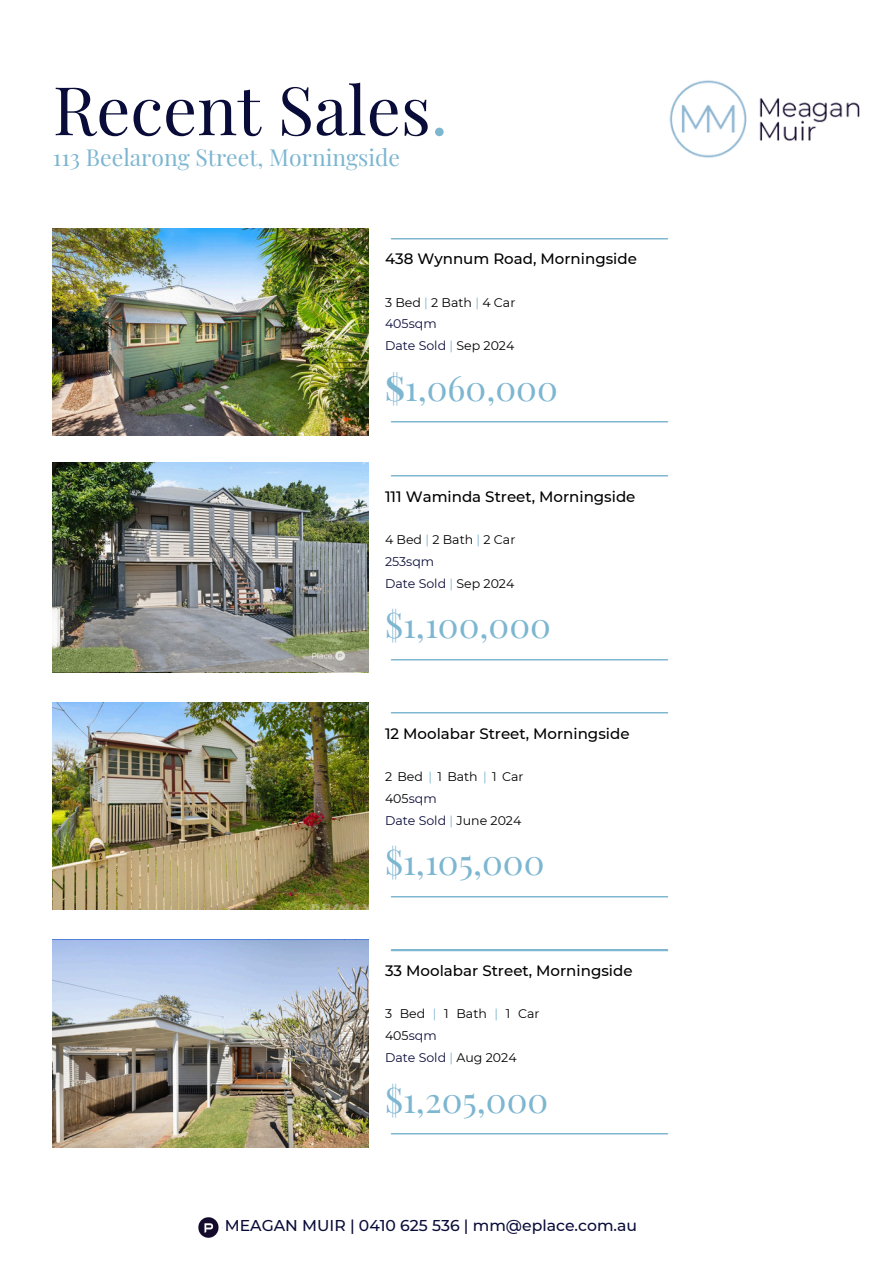
<style>
.page{position:relative;width:894px;height:1264px;background:#fff}
.page>*{position:absolute;margin:0;border:0;box-sizing:border-box;transform-origin:0 0}
.t1{font:67.2px "Playfair Display";color:#090c39}
.t2{font:34.65px "Playfair Display";color:#7db6d1}
.t3{font:22.95px "Playfair Display";color:#7db6d1}
.t4{font:500 15.6px "Montserrat";color:#090c39}
.t5{font:500 15px "Montserrat";color:#000}
.t6{font:12.6px "Montserrat";color:#090c39}
.t7{font:12.6px/21.9px "Montserrat";color:#000}
.s1{color:#7db6d1}
.s2{color:#000}
.s3{font-weight:700}
.s4{color:#090c39}
</style>
<div class="page">
<img style="left:390px;top:238px;width:279px;height:1px">
<img style="left:669px;top:80px;width:190px;height:78px">
<img style="left:198px;top:1217px;width:21px;height:20px">
<img style="left:390px;top:475px;width:279px;height:1px">
<img style="left:390px;top:659px;width:279px;height:1px">
<img style="left:390px;top:712px;width:279px;height:1px">
<img style="left:390px;top:896px;width:279px;height:1px">
<img style="left:390px;top:949px;width:279px;height:2px">
<img style="left:390px;top:1133px;width:279px;height:1px">
<img style="left:53px;top:228px;width:315px;height:207px">
<img style="left:53px;top:702px;width:315px;height:207px">
<img style="left:53px;top:462px;width:315px;height:209px">
<img style="left:53px;top:940px;width:315px;height:207px">
<img style="left:390px;top:421px;width:279px;height:1px">
<p class="t1" style="left:53px;top:63px;width:396px">Recent Sales<span class="s1">.</span></p>
<p class="t3" style="left:53px;top:141px;width:348px">113 Beelarong Street, Morningside</p>
<p class="t5" style="left:385px;top:250px;width:253px">438 Wynnum Road, Morningside</p>
<p class="t7" style="left:385px;top:291px;width:132px">3 Bed <span class="s1">|</span> 2 Bath <span class="s1">|</span> 4 Car</p>
<p class="t6" style="left:385px;top:316px;width:53px">405sqm</p>
<p class="t6" style="left:385px;top:338px;width:131px">Date Sold <span class="s1">|</span> <span class="s2">Sep 2024</span></p>
<p class="t2" style="left:385px;top:363px;width:174px"><span class="s3">$</span>1,060,000</p>
<p class="t5" style="left:385px;top:487px;width:252px">111 Waminda Street, Morningside</p>
<p class="t7" style="left:385px;top:528px;width:132px">4 Bed <span class="s1">|</span> 2 Bath <span class="s1">|</span> 2 Car</p>
<h3 class="t6" style="left:385px;top:553px;width:51px">253sqm</h3>
<p class="t6" style="left:385px;top:575px;width:131px">Date Sold <span class="s1">|</span> <span class="s2">Sep 2024</span></p>
<p class="t2" style="left:385px;top:600px;width:167px">$1,100,000</p>
<p class="t5" style="left:385px;top:724px;width:246px">12 Moolabar Street, Morningside</p>
<p class="t7" style="left:385px;top:765px;width:140px">2 Bed <span class="s1">|</span> 1 Bath <span class="s1">|</span> 1 Car<br>405<span class="s4">sqm</span></p>
<h1 class="t6" style="left:385px;top:812px;width:138px">Date Sold <span class="s1">|</span> <span class="s2">June 2024</span></h1>
<h3 class="t2" style="left:385px;top:838px;width:161px">$1,105,000</h3>
<h1 class="t5" style="left:385px;top:961px;width:249px">33 Moolabar Street, Morningside</h1>
<p class="t7" style="left:385px;top:1002px;width:156px">3 Bed <span class="s1">|</span> 1 Bath <span class="s1">|</span> 1 Car<br>405<span class="s4">sqm</span></p>
<p class="t6" style="left:385px;top:1049px;width:133px">Date Sold <span class="s1">|</span> <span class="s2">Aug 2024</span></p>
<p class="t2" style="left:385px;top:1075px;width:165px">$1,205,000</p>
<h3 class="t4" style="left:225px;top:1215px;width:413px">MEAGAN MUIR | 0410 625 536 | mm@eplace.com.au</h3>
</div>
